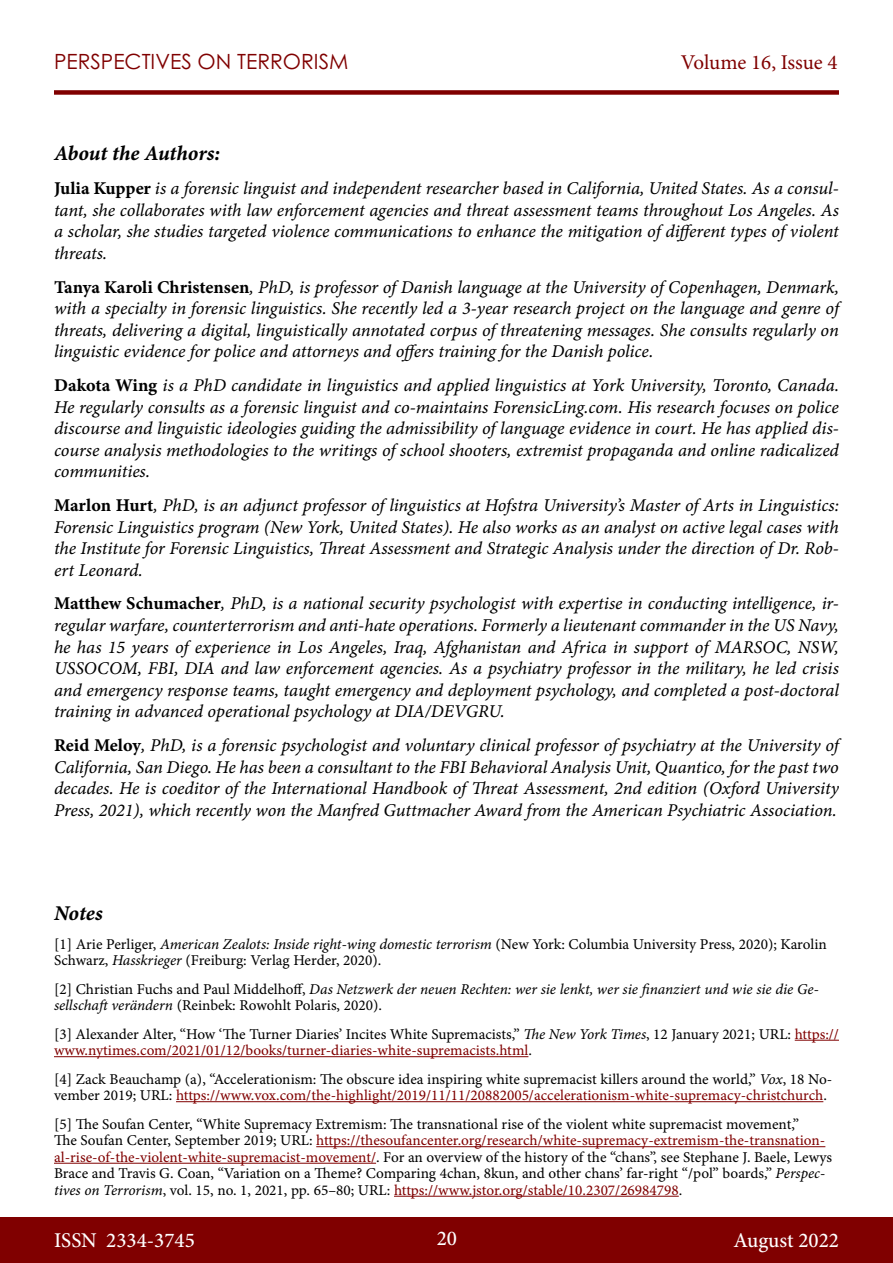
<style>
.page{position:relative;width:893px;height:1263px;background:#fff}
.page>*{position:absolute;margin:0;border:0;box-sizing:border-box;transform-origin:0 0}
.t1{font:500 21px "Minion Pro";color:#fff}
.t2{font:21px "Century Gothic Pro";color:#800000}
.t3{font:21px "Minion Pro Bold It Capt";letter-spacing:-.005em;color:#000}
.t4{font:21px "Minion Pro";letter-spacing:-.005em;color:#800000}
.t5{font:18px/21.6px "Minion Pro It Capt";letter-spacing:-.01em;color:#000;text-align:justify}
.t6{font:15px/16.5px "Minion Pro Capt";color:#000}
.t7{font:15px "Minion Pro It Capt";letter-spacing:-.005em;color:#000}
.s1{font-family:"Minion Pro Bold Capt"}
.s2{font-family:"Minion Pro It Capt"}
.s3{font-family:"Minion Pro Capt"}
.s4{color:#800000}
</style>
<div class="page">
<div style="left:0;top:1217px;width:893px;height:46px;background:#800000"></div>
<div style="left:54px;top:90px;width:785px;height:5px;background:#800000"></div>
<hr style="left:795px;top:1040px;width:44px;height:1px;background:#800000">
<hr style="left:54px;top:1056px;width:474px;height:1px;background:#800000">
<hr style="left:176px;top:1101px;width:647px;height:1px;background:#800000">
<hr style="left:316px;top:1146px;width:509px;height:1px;background:#800000">
<hr style="left:54px;top:1163px;width:322px;height:1px;background:#800000">
<hr style="left:394px;top:1196px;width:285px;height:1px;background:#800000">
<p class="t2" style="left:54px;top:49px;width:296px">PERSPECTIVES ON TERRORISM</p>
<p class="t4" style="left:681px;top:48px;width:158px">Volume 16, Issue 4</p>
<p class="t3" style="left:54px;top:139px;width:168px">About the Authors:</p>
<p class="t5" style="left:54px;top:177px;width:786px"><span class="s1">Julia Kupper</span> is a forensic linguist and independent researcher based in California, United States. As a consul&shy;tant, she collaborates with law enforcement agencies and threat assessment teams throughout Los Angeles. As a scholar, she studies targeted violence communications to enhance the mitigation of different types of violent threats.</p>
<p class="t5" style="left:54px;top:276px;width:786px"><span class="s1">Tanya Karoli Christensen</span>, PhD, is professor of Danish language at the University of Copenhagen, Denmark, with a specialty in forensic linguistics. She recently led a 3-year research project on the language and genre of threats, delivering a digital, linguistically annotated corpus of threatening messages. She consults regularly on linguistic evidence for police and attorneys and offers training for the Danish police.</p>
<p class="t5" style="left:54px;top:374px;width:787px"><span class="s1">Dakota Wing</span> is a PhD candidate in linguistics and applied linguistics at York University, Toronto, Canada.<br>He regularly consults as a forensic linguist and co-maintains ForensicLing.com. His research focuses on police discourse and linguistic ideologies guiding the admissibility of language evidence in court. He has applied dis&shy;course analysis methodologies to the writings of school shooters, extremist propaganda and online radicalized communities.</p>
<p class="t5" style="left:54px;top:494px;width:786px"><span class="s1">Marlon Hurt</span>, PhD, is an adjunct professor of linguistics at Hofstra University’s Master of Arts in Linguistics:<br>Forensic Linguistics program (New York, United States). He also works as an analyst on active legal cases with the Institute for Forensic Linguistics, Threat Assessment and Strategic Analysis under the direction of Dr. Rob&shy;ert Leonard.</p>
<p class="t5" style="left:54px;top:593px;width:786px"><span class="s1">Matthew Schumacher</span>, PhD, is a national security psychologist with expertise in conducting intelligence, ir&shy;regular warfare, counterterrorism and anti-hate operations. Formerly a lieutenant commander in the US Navy, he has 15 years of experience in Los Angeles, Iraq, Afghanistan and Africa in support of MARSOC, NSW, USSOCOM, FBI, DIA and law enforcement agencies. As a psychiatry professor in the military, he led crisis and emergency response teams, taught emergency and deployment psychology, and completed a post-doctoral training in advanced operational psychology at DIA/DEVGRU.</p>
<p class="t5" style="left:54px;top:734px;width:786px"><span class="s1">Reid Meloy</span>, PhD, is a forensic psychologist and voluntary clinical professor of psychiatry at the University of California, San Diego. He has been a consultant to the FBI Behavioral Analysis Unit, Quantico, for the past two decades. He is coeditor of the International Handbook of Threat Assessment, 2nd edition (Oxford University Press, 2021), which recently won the Manfred Guttmacher Award from the American Psychiatric Association.</p>
<p class="t3" style="left:54px;top:898px;width:50px">Notes</p>
<p class="t6" style="left:54px;top:936px;width:774px">[1] Arie Perliger, <span class="s2">American Zealots: Inside right-wing domestic terrorism</span> (New York: Columbia University Press, 2020); Karolin<br>Schwarz, <span class="s2">Hasskrieger</span> (Freiburg: Verlag Herder, 2020).</p>
<p class="t7" style="left:54px;top:978px;width:766px"><span class="s3">[2] Christian Fuchs and Paul Middelhoff,</span> Das Netzwerk der neuen Rechten: wer sie lenkt, wer sie finanziert und wie sie die Ge-</p>
<p class="t6" style="left:54px;top:991px;width:786px;line-height:28.5px"><span class="s2">sellschaft verändern</span> (Reinbek: Rowohlt Polaris, 2020).<br>[3] Alexander Alter, “How ‘The Turner Diaries’ Incites White Supremacists,” <span class="s2">The New York Times</span>, 12 January 2021; URL: <span class="s4">https://</span></p>
<p class="t6" style="left:54px;top:1036px;width:780px;line-height:28.5px"><span class="s4">www.nytimes.com/2021/01/12/books/turner-diaries-white-supremacists.html</span>.<br>[4] Zack Beauchamp (a), “Accelerationism: The obscure idea inspiring white supremacist killers around the world,” <span class="s2">Vox</span>, 18 No-</p>
<p class="t6" style="left:54px;top:1081px;width:774px;line-height:28.5px">vember 2019; URL: <span class="s4">https://www.vox.com/the-highlight/2019/11/11/20882005/accelerationism-white-supremacy-christchurch</span>. [5] The Soufan Center, “White Supremacy Extremism: The transnational rise of the violent white supremacist movement,”</p>
<p class="t6" style="left:54px;top:1132px;width:780px">The Soufan Center, September 2019; URL: <span class="s4">https://thesoufancenter.org/research/white-supremacy-extremism-the-transnation&shy;al-rise-of-the-violent-white-supremacist-movement/</span>. For an overview of the history of the “chans”, see Stephane J. Baele, Lewys Brace and Travis G. Coan, “Variation on a Theme? Comparing 4chan, 8kun, and other chans’ far-right “/pol” boards,” <span class="s2">Perspec&shy;tives on Terrorism</span>, vol. 15, no. 1, 2021, pp. 65–80; URL: <span class="s4">https://www.jstor.org/stable/10.2307/26984798</span>.</p>
<p class="t1" style="left:54px;top:1226px;width:142px">ISSN 2334-3745</p>
<p class="t1" style="left:437px;top:1224px;width:22px">20</p>
<p class="t1" style="left:733px;top:1226px;width:107px">August 2022</p>
</div>
